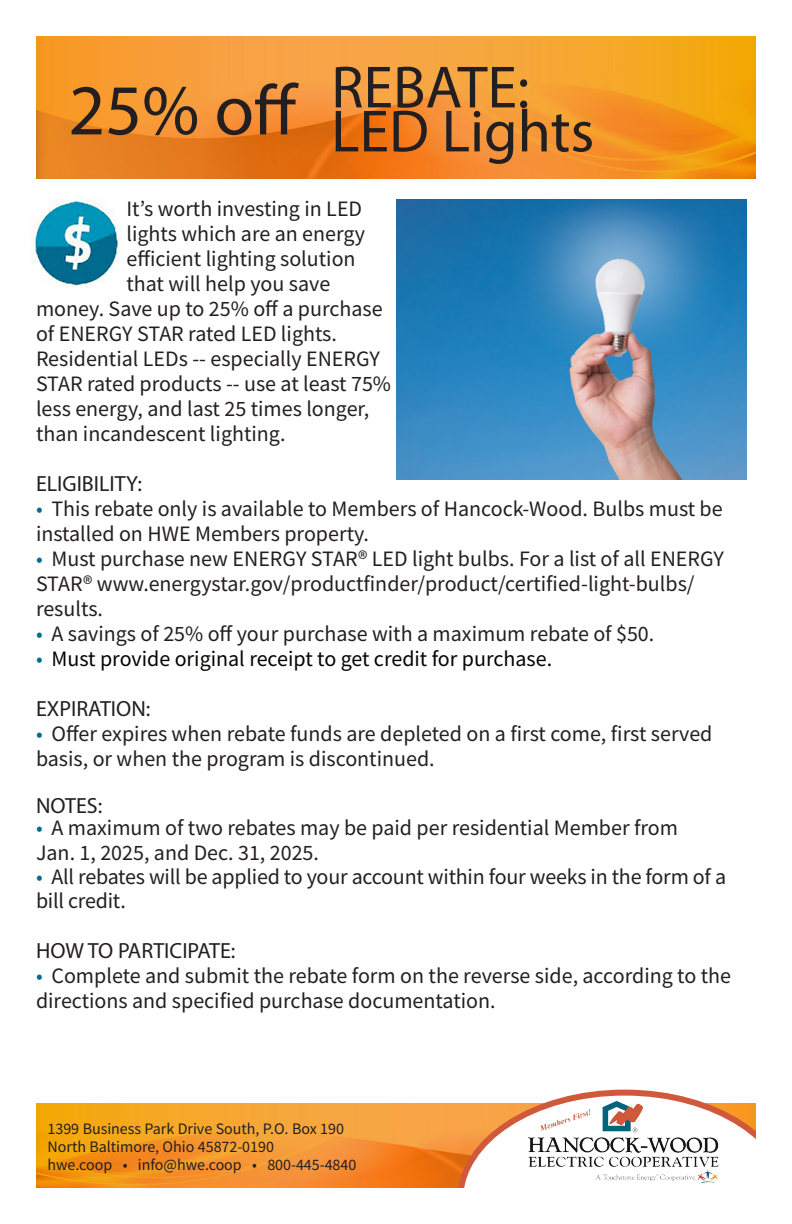
<style>
.page{position:relative;width:792px;height:1224px;background:#fff}
.page>*{position:absolute;margin:0;border:0;box-sizing:border-box;transform-origin:0 0}
.t1{font:72px "Myriad Pro";color:#231f20}
.t2{font:60px "Myriad Pro";color:#231f20}
.t3{font:22px/25px "Source Sans Pro";color:#231f20}
.t4{font:22px "Source Sans Pro";color:#040503}
.t5{font:22px "Myriad Pro";color:#231f20}
.t6{font:16px "Source Sans Pro";letter-spacing:-.005em;color:#231f20}
.s1{color:#006c8c}
</style>
<div class="page">
<img style="left:36px;top:36px;width:720px;height:143px">
<img style="left:36px;top:1104px;width:421px;height:84px">
<svg style="left:457px;top:1090px;width:299px;height:98px"></svg>
<img style="left:518px;top:1092px;width:210px;height:96px">
<img style="left:31px;top:200px;width:90px;height:88px">
<img style="left:396px;top:200px;width:351px;height:280px">
<p class="t1" style="left:68px;top:66px;width:232px">25% off</p>
<p class="t2" style="left:331px;top:50px;width:200px">REBATE:</p>
<p class="t2" style="left:331px;top:94px;width:265px">LED Lights</p>
<p class="t3" style="left:126px;top:196px;width:237px">It’s worth investing in LED</p>
<p class="t3" style="left:126px;top:221px;width:240px">lights which are an energy</p>
<p class="t3" style="left:126px;top:246px;width:231px">efficient lighting solution</p>
<p class="t3" style="left:126px;top:271px;width:205px">that will help you save</p>
<p class="t3" style="left:36px;top:296px;width:348px">money. Save up to 25% off a purchase</p>
<p class="t3" style="left:36px;top:321px;width:302px">of ENERGY STAR rated LED lights.</p>
<p class="t3" style="left:36px;top:346px;width:346px">Residential LEDs -- especially ENERGY</p>
<p class="t3" style="left:36px;top:371px;width:357px">STAR rated products -- use at least 75%</p>
<p class="t3" style="left:36px;top:396px;width:335px">less energy, and last 25 times longer,</p>
<p class="t3" style="left:36px;top:421px;width:251px">than incandescent lighting.</p>
<p class="t5" style="left:36px;top:470px;width:108px">ELIGIBILITY:</p>
<p class="t3" style="left:36px;top:496px;width:688px"><span class="s1">•</span> This rebate only is available to Members of Hancock-Wood. Bulbs must be installed on HWE Members property.</p>
<p class="t3" style="left:36px;top:546px;width:690px"><span class="s1">•</span> Must purchase new ENERGY STAR® LED light bulbs. For a list of all ENERGY<br>STAR® www.energystar.gov/productfinder/product/certified-light-bulbs/ results.</p>
<p class="t3" style="left:36px;top:621px;width:620px"><span class="s1">•</span> A savings of 25% off your purchase with a maximum rebate of $50.</p>
<p class="t4" style="left:36px;top:645px;width:518px"><span class="s1">•</span> Must provide original receipt to get credit for purchase.</p>
<p class="t5" style="left:36px;top:695px;width:116px">EXPIRATION:</p>
<p class="t3" style="left:36px;top:721px;width:678px"><span class="s1">•</span> Offer expires when rebate funds are depleted on a first come, first served basis, or when the program is discontinued.</p>
<p class="t5" style="left:36px;top:792px;width:68px">NOTES:</p>
<p class="t3" style="left:36px;top:815px;width:644px"><span class="s1">•</span> A maximum of two rebates may be paid per residential Member from<br>Jan. 1, 2025, and Dec. 31, 2025.</p>
<p class="t3" style="left:36px;top:865px;width:692px;line-height:24px"><span class="s1">•</span> All rebates will be applied to your account within four weeks in the form of a bill credit.</p>
<p class="t5" style="left:36px;top:937px;width:201px">HOW TO PARTICIPATE:</p>
<p class="t3" style="left:36px;top:963px;width:697px"><span class="s1">•</span> Complete and submit the rebate form on the reverse side, according to the directions and specified purchase documentation.</p>
<p class="t6" style="left:48px;top:1119px;width:298px">1399 Business Park Drive South, P.O. Box 190</p>
<p class="t6" style="left:48px;top:1137px;width:228px">North Baltimore, Ohio 45872-0190</p>
<p class="t6" style="left:48px;top:1155px;width:310px">hwe.coop • info@hwe.coop • 800-445-4840</p>
</div>
